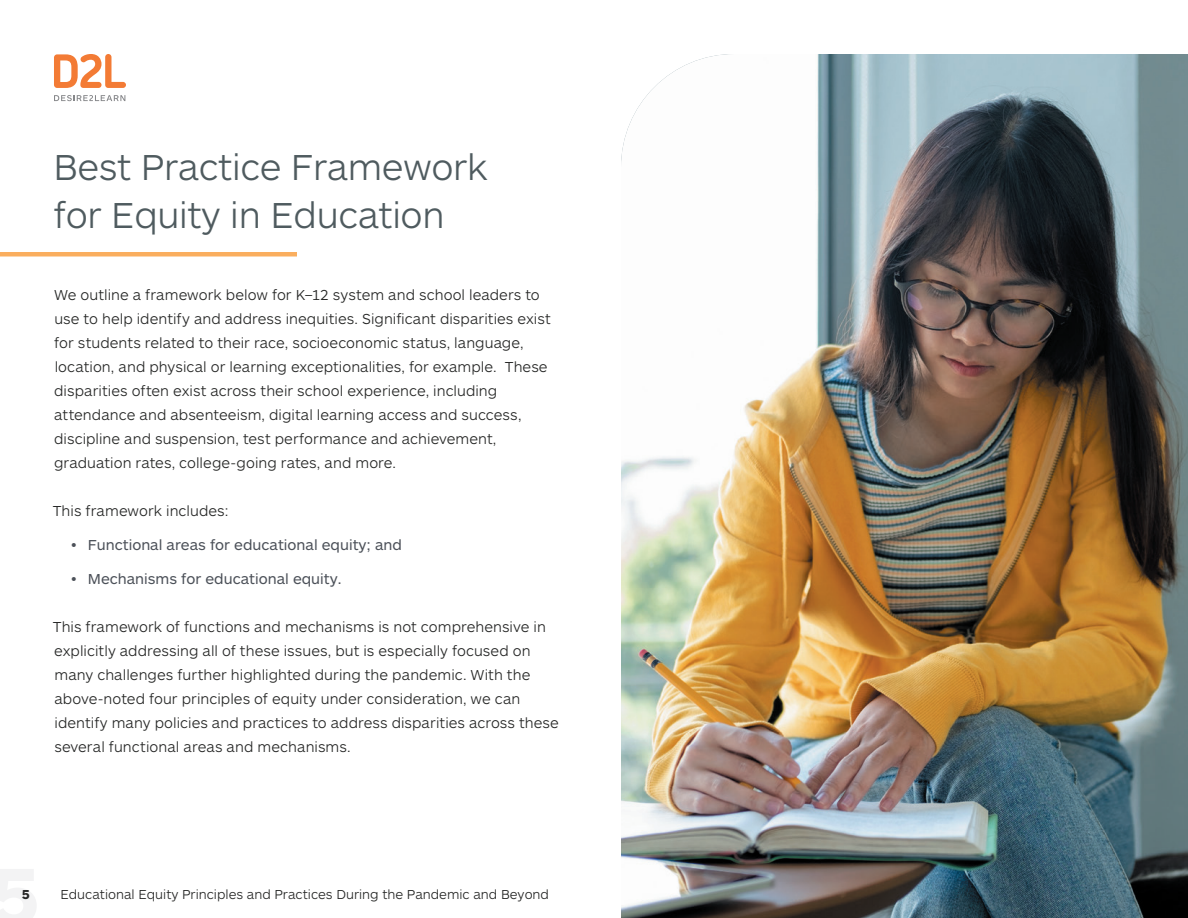
<style>
.page{position:relative;width:1188px;height:918px;background:#fff}
.page>*{position:absolute;margin:0;border:0;box-sizing:border-box;transform-origin:0 0}
.t1{font:300 37.5px/48px "ARS Maquette";letter-spacing:-.01em;color:#4f5b5f}
.t2{font:300 15px/24px "ARS Maquette";letter-spacing:.005em;color:#242524}
.t3{font:15px "ARS Maquette";color:#4c5159}
.t4{font:300 13.5px "ARS Maquette";color:#242524}
.t5{font:700 13.5px "ARS Maquette";color:#242524}
</style>
<div class="page">
<hr style="left:0;top:252px;width:297px;height:4px;background:#faae5e">
<img style="left:621px;top:54px;width:567px;height:864px">
<svg style="left:54px;top:54px;width:72px;height:34px"></svg>
<svg style="left:54px;top:95px;width:71px;height:6px"></svg>
<h1 class="t1" style="left:53px;top:141px;width:436px">Best Practice Framework for Equity in Education</h1>
<p class="t2" style="left:54px;top:282px;width:498px">We outline a framework below for K–12 system and school leaders to use to help identify and address inequities. Significant disparities exist for students related to their race, socioeconomic status, language, location, and physical or learning exceptionalities, for example. These disparities often exist across their school experience, including attendance and absenteeism, digital learning access and success, discipline and suspension, test performance and achievement, graduation rates, college-going rates, and more.</p>
<p class="t2" style="left:53px;top:498px;width:178px">This framework includes:</p>
<p class="t3" style="left:71px;top:535px;width:332px">• Functional areas for educational equity; and</p>
<p class="t3" style="left:71px;top:569px;width:272px">• Mechanisms for educational equity.</p>
<p class="t2" style="left:53px;top:614px;width:508px">This framework of functions and mechanisms is not comprehensive in explicitly addressing all of these issues, but is especially focused on many challenges further highlighted during the pandemic. With the above-noted four principles of equity under consideration, we can identify many policies and practices to address disparities across these several functional areas and mechanisms.</p>
<p class="t5" style="left:22px;top:886px;width:10px">5</p>
<p class="t4" style="left:60px;top:886px;width:490px">Educational Equity Principles and Practices During the Pandemic and Beyond</p>
</div>
